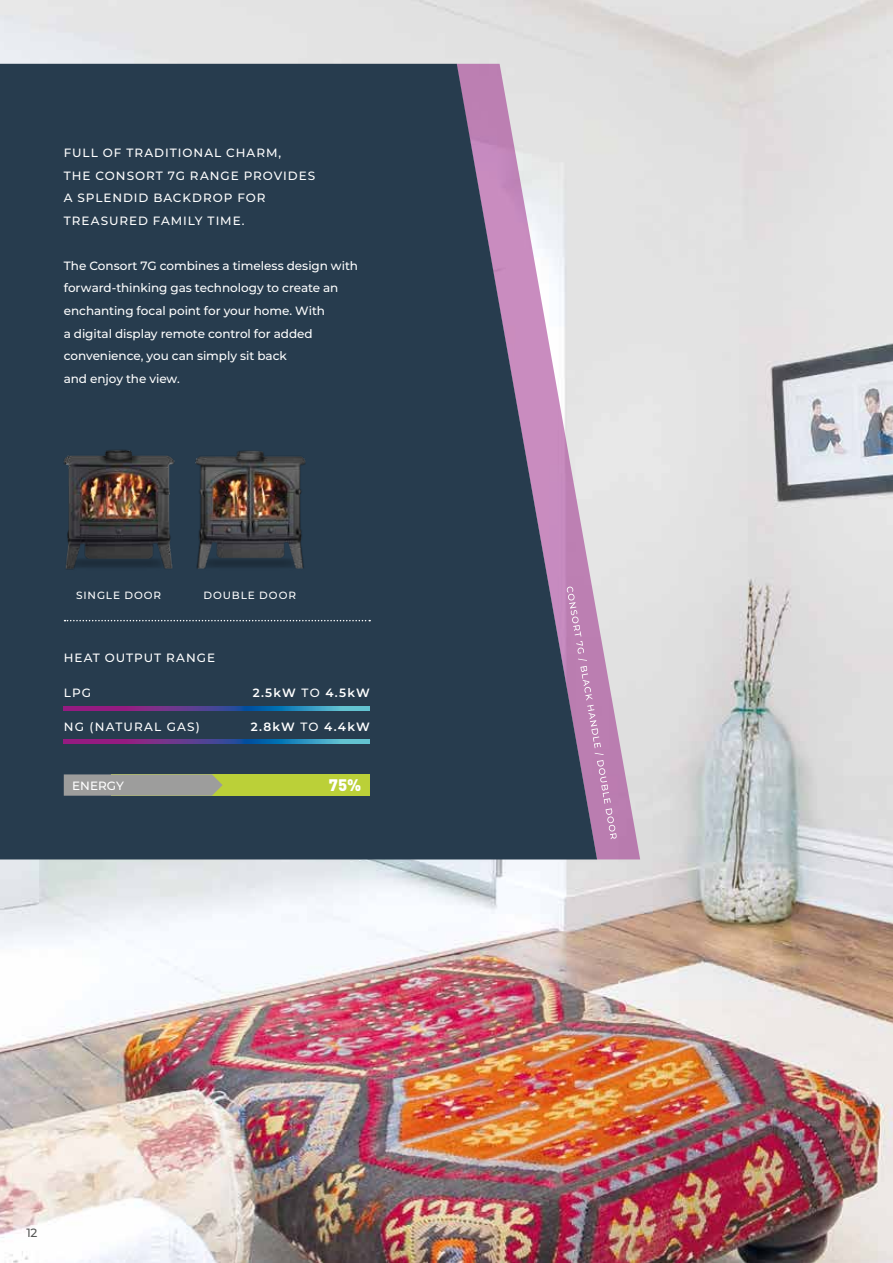
<style>
.page{position:relative;width:893px;height:1263px;background:#fff}
.page>*{position:absolute;margin:0;border:0;box-sizing:border-box;transform-origin:0 0}
.t1{font:900 16.5px "DIN";color:#fff}
.t2{font:500 12px/22.5px "Montserrat";color:#fff}
.t3{font:500 12px/22.5px "Montserrat";letter-spacing:.08em;color:#fff}
.t4{font:600 12px "Montserrat";letter-spacing:.095em;color:#fff}
.t5{font:500 12px "Montserrat";letter-spacing:.1em;color:#fff}
.t6{font:500 12px "Montserrat";color:#575756}
.t7{font:500 10.5px "Montserrat";letter-spacing:.09em;color:#fff}
.s1{font-weight:500}
</style>
<div class="page">
<img style="left:0;top:0;width:893px;height:1263px">
<div style="left:597px;top:64px;width:43px;height:795px;background:#e3e3e3"></div>
<svg style="left:0;top:64px;width:597px;height:795px;background:#3b4b5d"></svg>
<svg style="left:567px;top:587px;width:50px;height:252px;background:#ab85aa"></svg>
<svg style="left:64px;top:706px;width:306px;height:5px;background:#5658a0"></svg>
<svg style="left:64px;top:740px;width:306px;height:4px"></svg>
<div style="left:112px;top:774px;width:258px;height:22px;background:#bbd038"></div>
<svg style="left:65px;top:620px;width:305px;height:1px"></svg>
<svg style="left:64px;top:774px;width:159px;height:22px;background:#9d9e95"></svg>
<img style="left:54px;top:443px;width:129px;height:133px">
<img style="left:190px;top:446px;width:122px;height:128px">
<p class="t3" style="left:64px;top:141px;width:253px">FULL OF TRADITIONAL CHARM,<br>THE CONSORT 7G RANGE PROVIDES<br>A SPLENDID BACKDROP FOR<br>TREASURED FAMILY TIME.</p>
<p class="t2" style="left:64px;top:254px;width:296px">The Consort 7G combines a timeless design with forward-thinking gas technology to create an enchanting focal point for your home. With<br>a digital display remote control for added convenience, you can simply sit back<br>and enjoy the view.</p>
<p class="t7" style="left:76px;top:587px;width:87px">SINGLE DOOR</p>
<p class="t7" style="left:203px;top:587px;width:94px">DOUBLE DOOR</p>
<p class="t3" style="left:64px;top:646px;width:153px">HEAT OUTPUT RANGE</p>
<p class="t2" style="left:64px;top:681px;width:29px">LPG</p>
<p class="t4" style="left:253px;top:684px;width:118px">2.5kW <span class="s1">TO</span> 4.5kW</p>
<p class="t5" style="left:64px;top:718px;width:138px">NG (NATURAL GAS)</p>
<p class="t4" style="left:251px;top:718px;width:120px">2.8kW <span class="s1">TO</span> 4.4kW</p>
<p class="t2" style="left:72px;top:774px;width:53px">ENERGY</p>
<h1 class="t1" style="left:329px;top:774px;width:34px">75%</h1>
<p class="t6" style="left:26px;top:1224px;width:12px">12</p>
</div>
